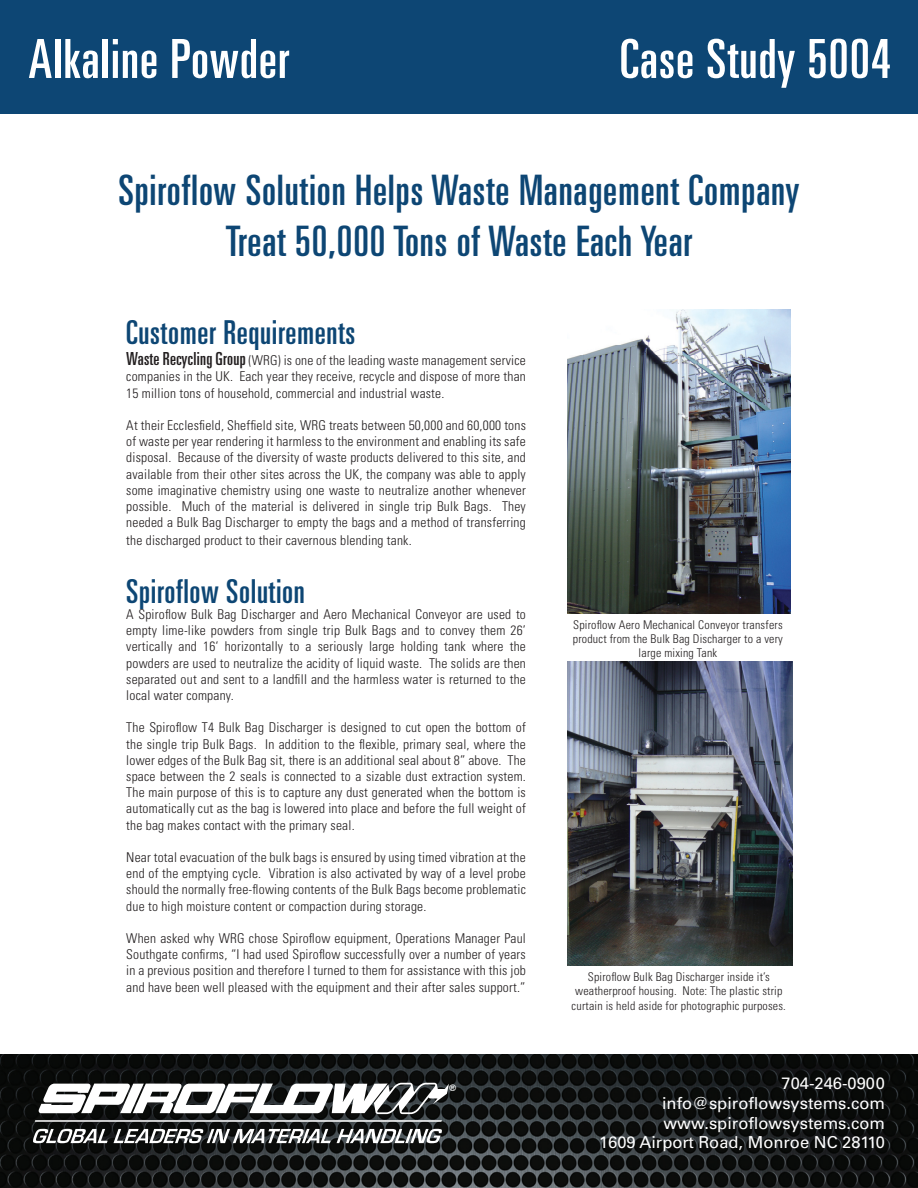
<style>
.page{position:relative;width:918px;height:1188px;background:#fff}
.page>*{position:absolute;margin:0;border:0;box-sizing:border-box;transform-origin:0 0}
.t1{font:ultra-condensed 54px "Univers LT Std";letter-spacing:.02em;color:#fff}
.t2{font:ultra-condensed 42px "Univers LT Std";letter-spacing:.02em;color:#0d4674}
.t3{font:ultra-condensed 33px "Univers LT Std";letter-spacing:.02em;color:#0d4674}
.t4{font:16.5px "Univers LT Std";color:#fff}
.t5{font:300 condensed 13.5px/16.2px "Univers LT Std";letter-spacing:.015em;color:#231f20;text-align:justify}
.t6{font:300 condensed 12px/14.4px "Univers LT Std";letter-spacing:.015em;color:#231f20;text-align:center}
.t7{font:ultra-condensed 9px "Univers LT Std";color:#fff}
.s1{font-weight:400;font-stretch:ultra-condensed;font-size:18px}
</style>
<div class="page">
<div style="left:0;top:0;width:918px;height:114px;background:#0d4674"></div>
<img style="left:0;top:1054px;width:918px;height:134px">
<img style="left:567px;top:309px;width:223px;height:305px">
<img style="left:568px;top:662px;width:224px;height:304px">
<svg style="left:38px;top:1083px;width:411px;height:31px"></svg>
<svg style="left:33px;top:1129px;width:298px;height:14px"></svg>
<svg style="left:337px;top:1129px;width:105px;height:14px"></svg>
<svg style="left:35px;top:1120px;width:407px;height:2px"></svg>
<p class="t1" style="left:28px;top:28px;width:262px">Alkaline Powder</p>
<p class="t1" style="left:620px;top:28px;width:273px">Case Study 5004</p>
<p class="t2" style="left:118px;top:167px;width:683px">Spiroflow Solution Helps Waste Management Company</p>
<p class="t2" style="left:226px;top:217px;width:468px">Treat 50,000 Tons of Waste Each Year</p>
<p class="t3" style="left:126px;top:313px;width:231px">Customer Requirements</p>
<p class="t5" style="left:126px;top:352px;width:401px"><span class="s1">Waste Recycling Group</span> (WRG) is one of the leading waste management service companies in the UK. Each year they receive, recycle and dispose of more than 15 million tons of household, commercial and industrial waste.</p>
<p class="t5" style="left:126px;top:417px;width:401px">At their Ecclesfield, Sheffield site, WRG treats between 50,000 and 60,000 tons of waste per year rendering it harmless to the environment and enabling its safe disposal. Because of the diversity of waste products delivered to this site, and available from their other sites across the UK, the company was able to apply some imaginative chemistry using one waste to neutralize another whenever possible. Much of the material is delivered in single trip Bulk Bags. They needed a Bulk Bag Discharger to empty the bags and a method of transferring</p>
<p class="t5" style="left:126px;top:532px;width:287px">the discharged product to their cavernous blending tank.</p>
<p class="t3" style="left:126px;top:572px;width:180px">Spiroflow Solution</p>
<p class="t5" style="left:126px;top:606px;width:401px">A Spiroflow Bulk Bag Discharger and Aero Mechanical Conveyor are used to empty lime-like powders from single trip Bulk Bags and to convey them 26’ vertically and 16‘ horizontally to a seriously large holding tank where the powders are used to neutralize the acidity of liquid waste. The solids are then separated out and sent to a landfill and the harmless water is returned to the local water company.</p>
<p class="t5" style="left:126px;top:720px;width:401px">The Spiroflow T4 Bulk Bag Discharger is designed to cut open the bottom of the single trip Bulk Bags. In addition to the flexible, primary seal, where the lower edges of the Bulk Bag sit, there is an additional seal about 8” above. The space between the 2 seals is connected to a sizable dust extraction system.<br>The main purpose of this is to capture any dust generated when the bottom is automatically cut as the bag is lowered into place and before the full weight of the bag makes contact with the primary seal.</p>
<p class="t5" style="left:126px;top:849px;width:401px">Near total evacuation of the bulk bags is ensured by using timed vibration at the end of the emptying cycle. Vibration is also activated by way of a level probe should the normally free-flowing contents of the Bulk Bags become problematic due to high moisture content or compaction during storage.</p>
<p class="t5" style="left:126px;top:930px;width:401px">When asked why WRG chose Spiroflow equipment, Operations Manager Paul Southgate confirms, “I had used Spiroflow successfully over a number of years in a previous position and therefore I turned to them for assistance with this job and have been well pleased with the equipment and their after sales support.”</p>
<p class="t7" style="left:449px;top:1083px;width:9px">®</p>
<p class="t6" style="left:573px;top:617px;width:212px">Spiroflow Aero Mechanical Conveyor transfers product from the Bulk Bag Discharger to a very large mixing Tank</p>
<p class="t6" style="left:572px;top:970px;width:216px">Spiroflow Bulk Bag Discharger inside it’s weatherproof housing. Note: The plastic strip curtain is held aside for photographic purposes.</p>
<p class="t4" style="left:782px;top:1073px;width:105px">704-246-0900</p>
<p class="t4" style="left:662px;top:1093px;width:224px">info@spiroflowsystems.com</p>
<p class="t4" style="left:664px;top:1113px;width:223px">www.spiroflowsystems.com</p>
<p class="t4" style="left:599px;top:1133px;width:287px">1609 Airport Road, Monroe NC 28110</p>
</div>
